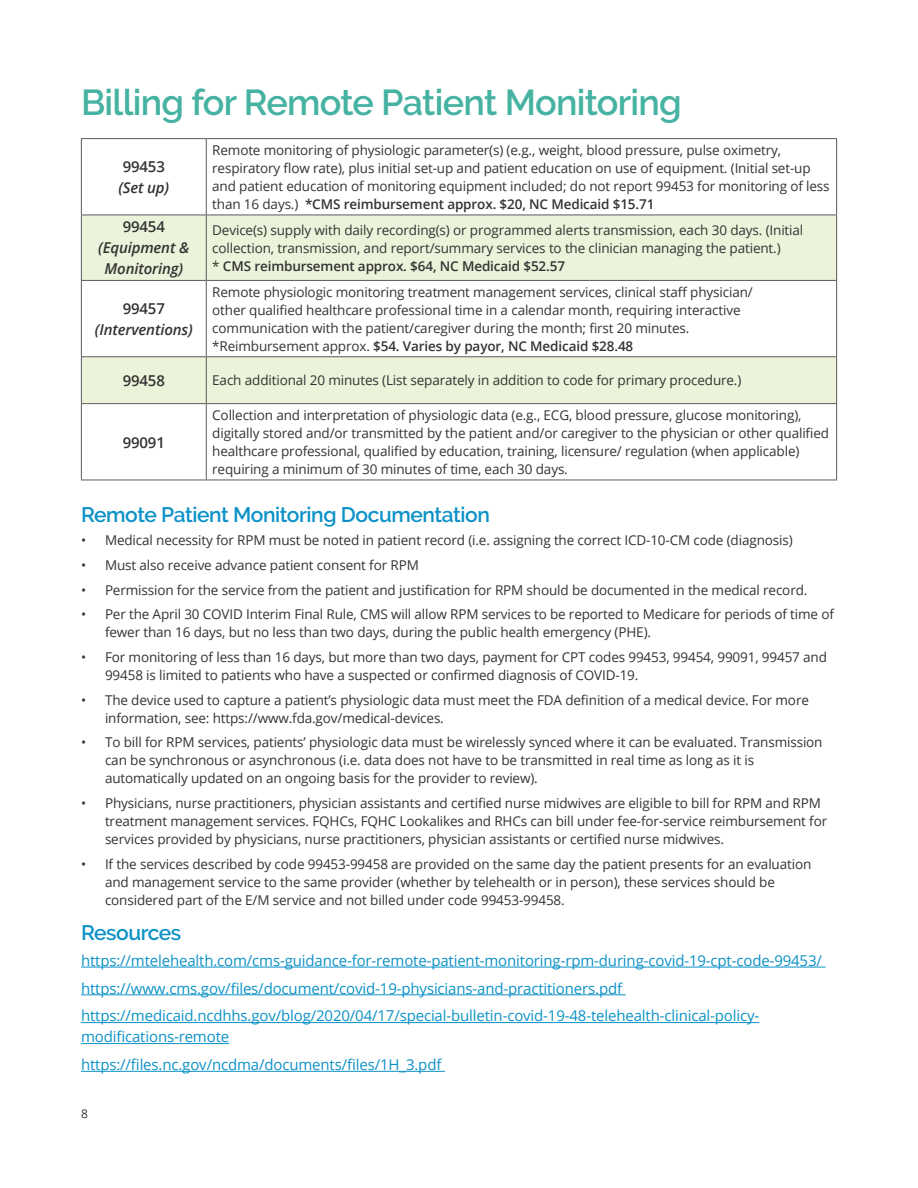
<style>
.page{position:relative;width:918px;height:1188px;background:#fff}
.page>*{position:absolute;margin:0;border:0;box-sizing:border-box;transform-origin:0 0}
.t1{font:600 36px "Raleway";letter-spacing:-.02em;color:#46b3a2}
.t2{font:600 21px "Raleway";letter-spacing:-.02em;color:#0d92c7}
.t3{font:15px/27.8px "Open Sans";letter-spacing:-.01em;color:#0d92c7}
.t4{font:italic 600 15px/21px "Open Sans";letter-spacing:-.01em;color:#333332;text-align:center}
.t5{font:600 15px "Open Sans";letter-spacing:-.01em;color:#333332}
.t6{font:13.5px/18px "Open Sans";letter-spacing:-.01em;color:#333332}
.t7{font:12px "Open Sans";color:#333332}
.s1{font-weight:600}
</style>
<div class="page">
<hr style="left:81px;top:967px;width:745px;height:1px;background:#0d92c7">
<hr style="left:81px;top:994px;width:545px;height:1px;background:#0d92c7">
<hr style="left:81px;top:1022px;width:678px;height:1px;background:#0d92c7">
<hr style="left:81px;top:1043px;width:148px;height:1px;background:#0d92c7">
<hr style="left:81px;top:1071px;width:364px;height:1px;background:#0d92c7">
<svg style="left:82px;top:216px;width:754px;height:187px;fill:#ebf3da"></svg>
<svg style="left:82px;top:404px;width:754px;height:76px"></svg>
<hr style="left:81px;top:138px;width:125px;height:1px;background:#5a5b5b">
<hr style="left:81px;top:139px;width:1px;height:76px;background:#5a5b5b">
<hr style="left:206px;top:138px;width:631px;height:1px;background:#5a5b5b">
<hr style="left:206px;top:139px;width:1px;height:76px;background:#5a5b5b">
<hr style="left:836px;top:139px;width:1px;height:76px;background:#5a5b5b">
<hr style="left:81px;top:215px;width:125px;height:1px;background:#5a5b5b">
<hr style="left:81px;top:215px;width:1px;height:65px;background:#5a5b5b">
<hr style="left:206px;top:215px;width:631px;height:1px;background:#5a5b5b">
<hr style="left:206px;top:215px;width:1px;height:65px;background:#5a5b5b">
<hr style="left:836px;top:215px;width:1px;height:65px;background:#5a5b5b">
<hr style="left:81px;top:280px;width:125px;height:1px;background:#5a5b5b">
<hr style="left:81px;top:281px;width:1px;height:75px;background:#5a5b5b">
<hr style="left:206px;top:280px;width:631px;height:1px;background:#5a5b5b">
<hr style="left:206px;top:281px;width:1px;height:75px;background:#5a5b5b">
<hr style="left:836px;top:281px;width:1px;height:75px;background:#5a5b5b">
<hr style="left:81px;top:356px;width:125px;height:1px;background:#5a5b5b">
<hr style="left:81px;top:357px;width:1px;height:46px;background:#5a5b5b">
<hr style="left:206px;top:356px;width:631px;height:1px;background:#5a5b5b">
<hr style="left:206px;top:357px;width:1px;height:46px;background:#5a5b5b">
<hr style="left:836px;top:357px;width:1px;height:46px;background:#5a5b5b">
<hr style="left:81px;top:403px;width:125px;height:1px;background:#5a5b5b">
<hr style="left:81px;top:404px;width:1px;height:76px;background:#5a5b5b">
<hr style="left:206px;top:403px;width:631px;height:1px;background:#5a5b5b">
<hr style="left:206px;top:404px;width:1px;height:76px;background:#5a5b5b">
<hr style="left:836px;top:404px;width:1px;height:76px;background:#5a5b5b">
<hr style="left:81px;top:480px;width:125px;height:1px;background:#5a5b5b">
<hr style="left:206px;top:480px;width:631px;height:1px;background:#5a5b5b">
<h1 class="t1" style="left:81px;top:88px;width:602px">Billing for Remote Patient Monitoring</h1>
<p class="t5" style="left:123px;top:161px;width:44px">99453</p>
<p class="t4" style="left:118px;top:177px;width:52px">(Set up)</p>
<p class="t5" style="left:123px;top:221px;width:44px">99454</p>
<p class="t4" style="left:98px;top:239px;width:93px">(Equipment &amp;<br>Monitoring)</p>
<p class="t5" style="left:123px;top:302px;width:44px">99457</p>
<p class="t4" style="left:95px;top:319px;width:99px">(Interventions)</p>
<p class="t6" style="left:212px;top:141px;width:619px">Remote monitoring of physiologic parameter(s) (e.g., weight, blood pressure, pulse oximetry, respiratory flow rate), plus initial set-up and patient education on use of equipment. (Initial set-up and patient education of monitoring equipment included; do not report 99453 for monitoring of less than 16 days.) <span class="s1">*CMS reimbursement approx. $20, NC Medicaid $15.71</span></p>
<p class="t6" style="left:212px;top:222px;width:593px">Device(s) supply with daily recording(s) or programmed alerts transmission, each 30 days. (Initial collection, transmission, and report/summary services to the clinician managing the patient.)<br>* <span class="s1">CMS reimbursement approx. $64, NC Medicaid $52.57</span></p>
<p class="t6" style="left:212px;top:283px;width:542px">Remote physiologic monitoring treatment management services, clinical staff physician/ other qualified healthcare professional time in a calendar month, requiring interactive communication with the patient/caregiver during the month; first 20 minutes. *Reimbursement approx. <span class="s1">$54. Varies by payor, NC Medicaid $28.48</span></p>
<p class="t5" style="left:123px;top:375px;width:44px">99458</p>
<p class="t6" style="left:212px;top:373px;width:531px">Each additional 20 minutes (List separately in addition to code for primary procedure.)</p>
<p class="t6" style="left:212px;top:407px;width:618px">Collection and interpretation of physiologic data (e.g., ECG, blood pressure, glucose monitoring), digitally stored and/or transmitted by the patient and/or caregiver to the physician or other qualified healthcare professional, qualified by education, training, licensure/ regulation (when applicable) requiring a minimum of 30 minutes of time, each 30 days.</p>
<h2 class="t2" style="left:81px;top:503px;width:410px">Remote Patient Monitoring Documentation</h2>
<p class="t6" style="left:81px;top:531px;width:713px">• Medical necessity for RPM must be noted in patient record (i.e. assigning the correct ICD-10-CM code (diagnosis)</p>
<p class="t6" style="left:81px;top:557px;width:339px">• Must also receive advance patient consent for RPM</p>
<p class="t6" style="left:81px;top:580px;width:728px">• Permission for the service from the patient and justification for RPM should be documented in the medical record.</p>
<p class="t6" style="left:105px;top:607px;width:730px;text-indent:-24px">• Per the April 30 COVID Interim Final Rule, CMS will allow RPM services to be reported to Medicare for periods of time of fewer than 16 days, but no less than two days, during the public health emergency (PHE).</p>
<p class="t6" style="left:105px;top:648px;width:724px;text-indent:-24px">• For monitoring of less than 16 days, but more than two days, payment for CPT codes 99453, 99454, 99091, 99457 and<br>99458 is limited to patients who have a suspected or confirmed diagnosis of COVID-19.</p>
<p class="t6" style="left:105px;top:690px;width:705px;text-indent:-24px">• The device used to capture a patient’s physiologic data must meet the FDA definition of a medical device. For more information, see: https://www.fda.gov/medical-devices.</p>
<p class="t6" style="left:105px;top:733px;width:719px;text-indent:-24px">• To bill for RPM services, patients’ physiologic data must be wirelessly synced where it can be evaluated. Transmission can be synchronous or asynchronous (i.e. data does not have to be transmitted in real time as long as it is automatically updated on an ongoing basis for the provider to review).</p>
<p class="t6" style="left:105px;top:794px;width:724px;text-indent:-24px">• Physicians, nurse practitioners, physician assistants and certified nurse midwives are eligible to bill for RPM and RPM treatment management services. FQHCs, FQHC Lookalikes and RHCs can bill under fee-for-service reimbursement for services provided by physicians, nurse practitioners, physician assistants or certified nurse midwives.</p>
<p class="t6" style="left:105px;top:855px;width:708px;text-indent:-24px">• If the services described by code 99453-99458 are provided on the same day the patient presents for an evaluation and management service to the same provider (whether by telehealth or in person), these services should be considered part of the E/M service and not billed under code 99453-99458.</p>
<h2 class="t2" style="left:81px;top:925px;width:102px">Resources</h2>
<p class="t3" style="left:81px;top:946px;width:743px">https://mtelehealth.com/cms-guidance-for-remote-patient-monitoring-rpm-during-covid-19-cpt-code-99453/ https://www.cms.gov/files/document/covid-19-physicians-and-practitioners.pdf https://medicaid.ncdhhs.gov/blog/2020/04/17/special-bulletin-covid-19-48-telehealth-clinical-policy-</p>
<p class="t3" style="left:81px;top:1023px;width:362px">modifications-remote https://files.nc.gov/ncdma/documents/files/1H_3.pdf</p>
<p class="t5" style="left:123px;top:436px;width:44px">99091</p>
<p class="t7" style="left:81px;top:1108px;width:8px">8</p>
</div>
